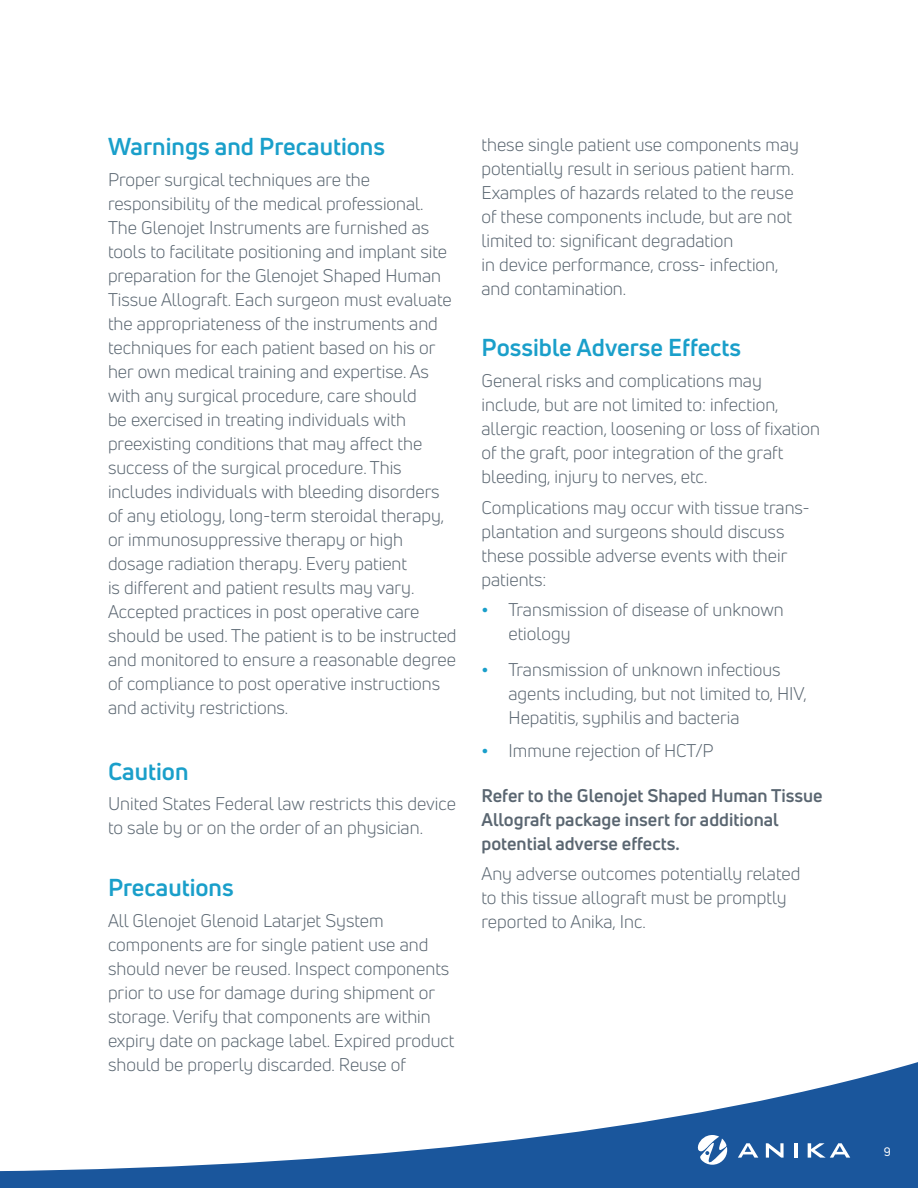
<style>
.page{position:relative;width:918px;height:1188px;background:#fff}
.page>*{position:absolute;margin:0;border:0;box-sizing:border-box;transform-origin:0 0}
.t1{font:700 24px "Uni Neue";color:#1a9fca}
.t2{font:18px/24px "Uni Neue";color:#5a6671}
.t3{font:700 18px/24px "Uni Neue";color:#5a6671}
.t4{font:12px "Uni Neue";color:#fff}
.s1{font-weight:700;color:#1a9fca}
</style>
<div class="page">
<svg style="left:0;top:1062px;width:918px;height:126px"></svg>
<svg style="left:697px;top:1135px;width:30px;height:30px"></svg>
<svg style="left:808px;top:1143px;width:42px;height:15px"></svg>
<hr style="left:794px;top:1143px;width:3px;height:15px;background:#fff">
<svg style="left:738px;top:1143px;width:20px;height:15px"></svg>
<svg style="left:766px;top:1143px;width:18px;height:15px"></svg>
<p class="t1" style="left:108px;top:131px;width:279px">Warnings and Precautions</p>
<p class="t2" style="left:108px;top:167px;width:350px">Proper surgical techniques are the responsibility of the medical professional.<br>The Glenojet Instruments are furnished as tools to facilitate positioning and implant site preparation for the Glenojet Shaped Human Tissue Allograft. Each surgeon must evaluate the appropriateness of the instruments and techniques for each patient based on his or her own medical training and expertise. As with any surgical procedure, care should<br>be exercised in treating individuals with preexisting conditions that may affect the success of the surgical procedure. This includes individuals with bleeding disorders of any etiology, long-term steroidal therapy, or immunosuppressive therapy or high dosage radiation therapy. Every patient<br>is different and patient results may vary.<br>Accepted practices in post operative care should be used. The patient is to be instructed and monitored to ensure a reasonable degree of compliance to post operative instructions and activity restrictions.</p>
<p class="t1" style="left:108px;top:756px;width:82px">Caution</p>
<p class="t2" style="left:108px;top:792px;width:350px">United States Federal law restricts this device to sale by or on the order of an physician.</p>
<p class="t1" style="left:108px;top:872px;width:127px">Precautions</p>
<p class="t2" style="left:108px;top:908px;width:348px">All Glenojet Glenoid Latarjet System components are for single patient use and should never be reused. Inspect components prior to use for damage during shipment or storage. Verify that components are within expiry date on package label. Expired product should be properly discarded. Reuse of</p>
<p class="t2" style="left:482px;top:132px;width:319px">these single patient use components may potentially result in serious patient harm.<br>Examples of hazards related to the reuse of these components include, but are not limited to: significant degradation<br>in device performance, cross- infection, and contamination.</p>
<p class="t1" style="left:482px;top:332px;width:261px">Possible Adverse Effects</p>
<p class="t2" style="left:482px;top:368px;width:340px">General risks and complications may include, but are not limited to: infection, allergic reaction, loosening or loss of fixation of the graft, poor integration of the graft bleeding, injury to nerves, etc.</p>
<p class="t2" style="left:482px;top:495px;width:330px">Complications may occur with tissue trans&shy;plantation and surgeons should discuss these possible adverse events with their patients:</p>
<p class="t2" style="left:508px;top:598px;width:277px;text-indent:-27px"><span class="s1">•</span> Transmission of disease of unknown etiology</p>
<p class="t2" style="left:508px;top:657px;width:300px;text-indent:-27px"><span class="s1">•</span> Transmission of unknown infectious agents including, but not limited to, HIV,<br>Hepatitis, syphilis and bacteria</p>
<p class="t2" style="left:482px;top:739px;width:234px"><span class="s1">•</span> Immune rejection of HCT/P</p>
<p class="t3" style="left:482px;top:783px;width:343px">Refer to the Glenojet Shaped Human Tissue<br>Allograft package insert for additional potential adverse effects.</p>
<p class="t2" style="left:482px;top:862px;width:320px">Any adverse outcomes potentially related to this tissue allograft must be promptly reported to Anika, Inc.</p>
<p class="t4" style="left:884px;top:1144px;width:9px">9</p>
</div>
